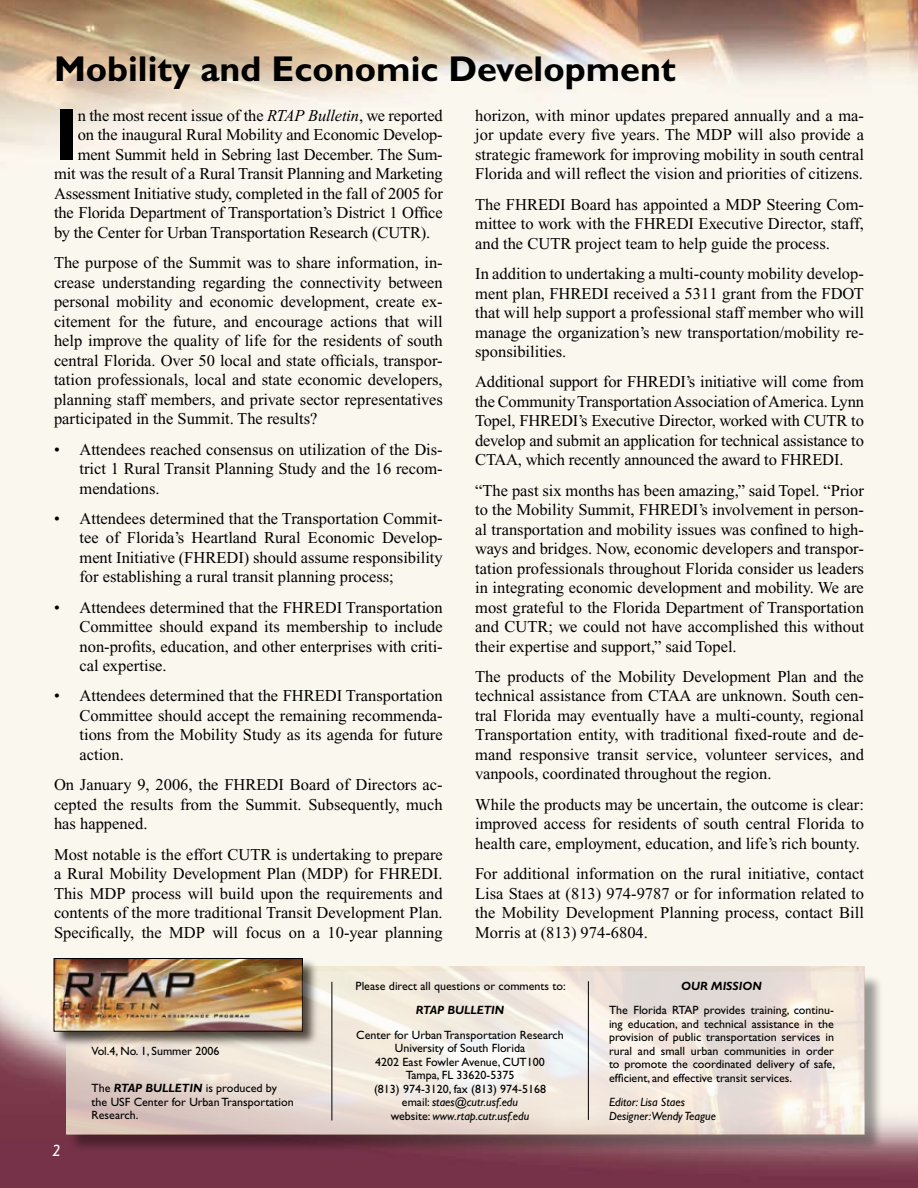
<style>
.page{position:relative;width:918px;height:1188px;background:#fff}
.page>*{position:absolute;margin:0;border:0;box-sizing:border-box;transform-origin:0 0}
.t1{font:700 73.65px "Gill Sans";color:#000}
.t2{font:700 36px "Gill Sans";color:#000}
.t3{font:16.5px/19.5px "Times New Roman";color:#000;text-align:justify}
.t4{font:italic 16.5px "Gill Sans";color:#fff}
.t5{font:12px/13.5px "Gill Sans";color:#000;text-align:center}
.t6{font:italic 12px/13.5px "Gill Sans";color:#000}
.t7{font:italic 700 12px "Gill Sans";color:#000}
.s1{font-style:italic}
.s2{font-weight:700;font-style:italic}
</style>
<div class="page">
<img style="left:0;top:0;width:918px;height:1188px">
<div style="left:68px;top:972px;width:816px;height:182px;background:#000;opacity:.5"></div>
<div style="left:53px;top:957px;width:267px;height:91px;background:#000;opacity:.75"></div>
<img style="left:56px;top:960px;width:245px;height:69px">
<div style="left:54px;top:958px;width:249px;height:73px;border:1px solid #000"></div>
<img style="left:66px;top:966px;width:799px;height:168px">
<hr style="left:332px;top:982px;width:1px;height:138px;background:#000">
<hr style="left:588px;top:981px;width:1px;height:139px;background:#000">
<h2 class="t2" style="left:54px;top:48px;width:623px">Mobility and Economic Development</h2>
<h1 class="t1" style="left:54px;top:92px;width:26px">I</h1>
<p class="t3" style="left:78px;top:106px;width:367px">n the most recent issue of the <span class="s1">RTAP Bulletin</span>, we reported</p>
<p class="t3" style="left:475px;top:106px;width:390px">horizon, with minor updates prepared annually and a ma&shy;jor update every five years. The MDP will also provide a strategic framework for improving mobility in south central Florida and will reflect the vision and priorities of citizens.</p>
<p class="t3" style="left:475px;top:195px;width:390px">The FHREDI Board has appointed a MDP Steering Com&shy;mittee to work with the FHREDI Executive Director, staff, and the CUTR project team to help guide the process.</p>
<p class="t3" style="left:475px;top:264px;width:390px">In addition to undertaking a multi-county mobility develop&shy;ment plan, FHREDI received a 5311 grant from the FDOT that will help support a professional staff member who will manage the organization’s new transportation/mobility re&shy;sponsibilities.</p>
<p class="t3" style="left:475px;top:372px;width:390px">Additional support for FHREDI’s initiative will come from the Community Transportation Association of America. Lynn Topel, FHREDI’s Executive Director, worked with CUTR to develop and submit an application for technical assistance to CTAA, which recently announced the award to FHREDI.</p>
<p class="t3" style="left:475px;top:480px;width:390px">“The past six months has been amazing,” said Topel. “Prior to the Mobility Summit, FHREDI’s involvement in person&shy;al transportation and mobility issues was confined to high&shy;ways and bridges. Now, economic developers and transpor&shy;tation professionals throughout Florida consider us leaders in integrating economic development and mobility. We are most grateful to the Florida Department of Transportation and CUTR; we could not have accomplished this without their expertise and support,” said Topel.</p>
<p class="t3" style="left:475px;top:667px;width:390px">The products of the Mobility Development Plan and the technical assistance from CTAA are unknown. South cen&shy;tral Florida may eventually have a multi-county, regional Transportation entity, with traditional fixed-route and de&shy;mand responsive transit service, volunteer services, and vanpools, coordinated throughout the region.</p>
<p class="t3" style="left:475px;top:795px;width:390px">While the products may be uncertain, the outcome is clear: improved access for residents of south central Florida to health care, employment, education, and life’s rich bounty.</p>
<p class="t3" style="left:475px;top:864px;width:390px">For additional information on the rural initiative, contact Lisa Staes at (813) 974-9787 or for information related to the Mobility Development Planning process, contact Bill Morris at (813) 974-6804.</p>
<p class="t3" style="left:78px;top:125px;width:367px">on the inaugural Rural Mobility and Economic Develop-</p>
<p class="t3" style="left:78px;top:145px;width:367px">ment Summit held in Sebring last December. The Sum-</p>
<p class="t3" style="left:54px;top:164px;width:390px">mit was the result of a Rural Transit Planning and Marketing</p>
<p class="t3" style="left:54px;top:184px;width:390px">Assessment Initiative study, completed in the fall of 2005 for</p>
<p class="t3" style="left:54px;top:203px;width:390px">the Florida Department of Transportation’s District 1 Office</p>
<p class="t3" style="left:54px;top:223px;width:378px">by the Center for Urban Transportation Research (CUTR).</p>
<p class="t3" style="left:54px;top:253px;width:390px">The purpose of the Summit was to share information, in&shy;crease understanding regarding the connectivity between personal mobility and economic development, create ex&shy;citement for the future, and encourage actions that will help improve the quality of life for the residents of south central Florida. Over 50 local and state officials, transpor&shy;tation professionals, local and state economic developers, planning staff members, and private sector representatives participated in the Summit. The results?</p>
<p class="t3" style="left:80px;top:439px;width:365px;text-indent:-26px">• Attendees reached consensus on utilization of the Dis&shy;trict 1 Rural Transit Planning Study and the 16 recom&shy;mendations.</p>
<p class="t3" style="left:80px;top:509px;width:365px;text-indent:-25px">• Attendees determined that the Transportation Commit&shy;tee of Florida’s Heartland Rural Economic Develop&shy;ment Initiative (FHREDI) should assume responsibility for establishing a rural transit planning process;</p>
<p class="t3" style="left:80px;top:597px;width:365px;text-indent:-25px">• Attendees determined that the FHREDI Transportation Committee should expand its membership to include non-profits, education, and other enterprises with criti&shy;cal expertise.</p>
<p class="t3" style="left:80px;top:686px;width:365px;text-indent:-25px">• Attendees determined that the FHREDI Transportation Committee should accept the remaining recommenda&shy;tions from the Mobility Study as its agenda for future action.</p>
<p class="t3" style="left:54px;top:775px;width:390px">On January 9, 2006, the FHREDI Board of Directors ac&shy;cepted the results from the Summit. Subsequently, much has happened.</p>
<p class="t3" style="left:54px;top:844px;width:390px">Most notable is the effort CUTR is undertaking to prepare a Rural Mobility Development Plan (MDP) for FHREDI.<br>This MDP process will build upon the requirements and contents of the more traditional Transit Development Plan.<br>Specifically, the MDP will focus on a 10-year planning</p>
<p class="t4" style="left:52px;top:1139px;width:23px">2L M</p>
<p class="t5" style="left:92px;top:1044px;width:129px">Vol.4, No. 1, Summer 2006</p>
<p class="t5" style="left:92px;top:1082px;width:204px;text-align:left">The <span class="s2">RTAP BULLETIN</span> is produced by the USF Center for Urban Transportation<br>Research.</p>
<p class="t5" style="left:356px;top:979px;width:212px">Please direct all questions or comments to:</p>
<p class="t7" style="left:416px;top:1003px;width:90px">RTAP BULLETIN</p>
<p class="t5" style="left:356px;top:1028px;width:209px">Center for Urban Transportation Research<br>University of South Florida<br>4202 East Fowler Avenue, CUT100<br>Tampa, FL 33620-5375<br>(813) 974-3120, fax (813) 974-5168<br>email: <span class="s1">staes@cutr.usf.edu<br></span>website: <span class="s1">www.rtap.cutr.usf.edu</span></p>
<p class="t7" style="left:681px;top:979px;width:82px">OUR MISSION</p>
<p class="t5" style="left:609px;top:1004px;width:228px;text-align:justify">The Florida RTAP provides training, continu&shy;ing education, and technical assistance in the provision of public transportation services in rural and small urban communities in order to promote the coordinated delivery of safe, efficient, and effective transit services.</p>
<p class="t6" style="left:609px;top:1096px;width:109px">Editor: Lisa Staes<br>Designer:Wendy Teague</p>
</div>
